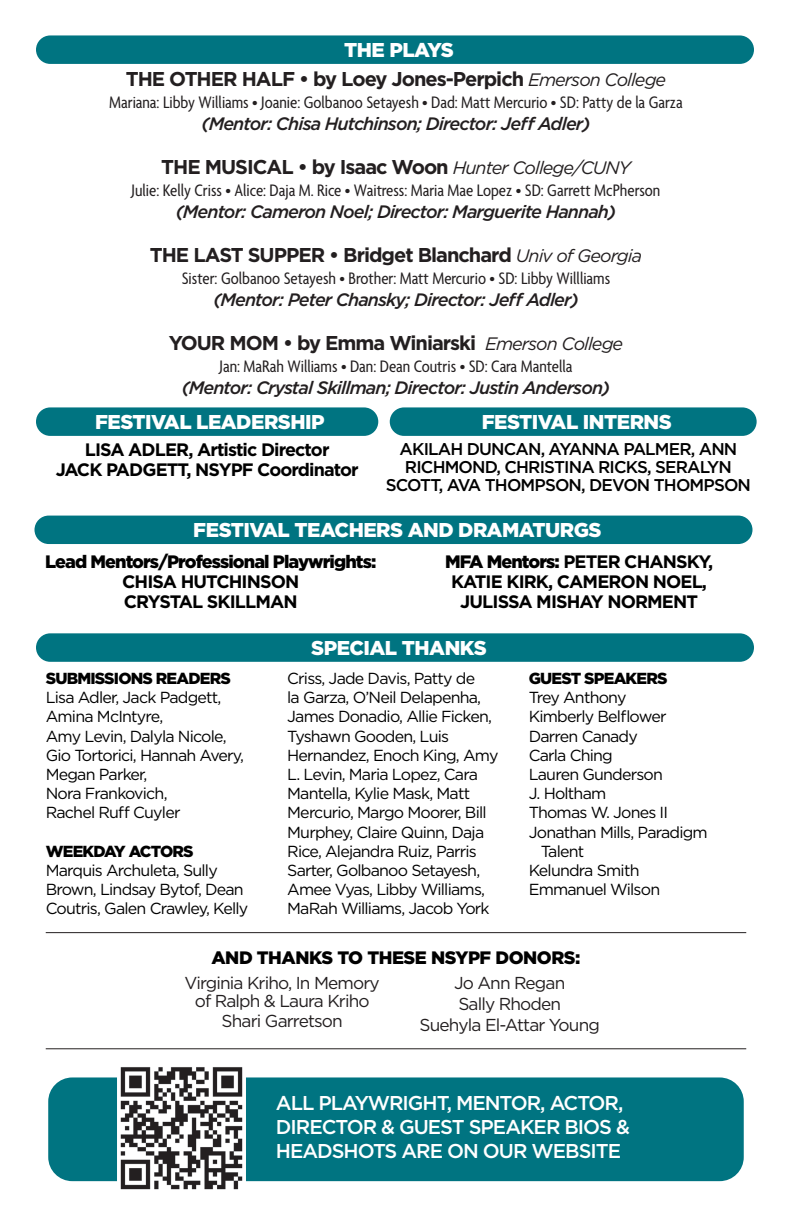
<style>
.page{position:relative;width:792px;height:1224px;background:#fff}
.page>*{position:absolute;margin:0;border:0;box-sizing:border-box;transform-origin:0 0}
.t1{font:700 20px "Gotham";letter-spacing:-.05em;color:#231f20}
.t2{font:900 20px "Gotham";letter-spacing:-.025em;color:#fff}
.t3{font:500 20px "Gotham";letter-spacing:-.05em;color:#fff}
.t4{font:condensed 18px "Agenda";color:#231f20}
.t5{font:italic 500 18px "Gotham";letter-spacing:-.05em;color:#231f20}
.t6{font:700 18px/20px "Gotham";letter-spacing:-.05em;color:#000}
.t7{font:900 18px "Gotham";letter-spacing:-.05em;color:#000}
.t8{font:900 18px "Gotham";letter-spacing:-.025em;color:#000}
.t9{font:17.2px/17.2px "Gotham";letter-spacing:-.05em;color:#231f20;text-align:center}
.t10{font:500 17px/18px "Gotham";letter-spacing:-.05em;color:#000;text-align:center}
.t11{font:16px/19.2px "Gotham";letter-spacing:-.05em;color:#000}
.t12{font:900 16px "Gotham";letter-spacing:-.05em;color:#000}
.s1{font-weight:400;font-style:italic;font-size:18px}
.s2{font-weight:900}
</style>
<div class="page">
<div style="left:36px;top:35px;width:718px;height:29px;background:#007481;border-radius:14px"></div>
<div style="left:48px;top:1077px;width:696px;height:104px;background:#007481;border-radius:24px"></div>
<img style="left:117px;top:1067px;width:129px;height:123px">
<div style="left:36px;top:407px;width:342px;height:29px;background:#007481;border-radius:14px"></div>
<div style="left:35px;top:516px;width:718px;height:28px;background:#007481;border-radius:14px"></div>
<div style="left:390px;top:407px;width:367px;height:29px;background:#007481;border-radius:14px"></div>
<div style="left:36px;top:633px;width:718px;height:29px;background:#007481;border-radius:14px"></div>
<hr style="left:46px;top:932px;width:700px;height:1px;background:#231f20">
<hr style="left:46px;top:1048px;width:700px;height:1px;background:#231f20">
<p class="t2" style="left:344px;top:36px;width:111px">THE PLAYS</p>
<p class="t1" style="left:126px;top:65px;width:542px">THE OTHER HALF • by Loey Jones-Perpich <span class="s1">Emerson College</span></p>
<p class="t4" style="left:109px;top:92px;width:575px">Mariana: Libby Williams • Joanie: Golbanoo Setayesh • Dad: Matt Mercurio • SD: Patty de la Garza</p>
<p class="t5" style="left:202px;top:112px;width:390px">(Mentor: Chisa Hutchinson; Director: Jeff Adler)</p>
<p class="t1" style="left:161px;top:153px;width:471px">THE MUSICAL • by Isaac Woon <span class="s1">Hunter College/CUNY</span></p>
<p class="t4" style="left:132px;top:180px;width:530px">Julie: Kelly Criss • Alice: Daja M. Rice • Waitress: Maria Mae Lopez • SD: Garrett McPherson</p>
<p class="t5" style="left:176px;top:200px;width:442px">(Mentor: Cameron Noel; Director: Marguerite Hannah)</p>
<p class="t1" style="left:150px;top:241px;width:494px">THE LAST SUPPER • Bridget Blanchard <span class="s1">Univ of Georgia</span></p>
<p class="t4" style="left:182px;top:268px;width:430px">Sister: Golbanoo Setayesh • Brother: Matt Mercurio • SD: Libby Willliams</p>
<p class="t5" style="left:213px;top:288px;width:367px">(Mentor: Peter Chansky; Director: Jeff Adler)</p>
<p class="t1" style="left:169px;top:329px;width:456px">YOUR MOM • by Emma Winiarski <span class="s1">Emerson College</span></p>
<p class="t4" style="left:219px;top:356px;width:355px">Jan: MaRah Williams • Dan: Dean Coutris • SD: Cara Mantella</p>
<p class="t5" style="left:182px;top:376px;width:430px">(Mentor: Crystal Skillman; Director: Justin Anderson)</p>
<p class="t2" style="left:95px;top:408px;width:231px">FESTIVAL LEADERSHIP</p>
<p class="t6" style="left:85px;top:439px;width:246px">LISA ADLER, Artistic Director</p>
<p class="t6" style="left:56px;top:459px;width:304px">JACK PADGETT, NSYPF Coordinator</p>
<p class="t2" style="left:482px;top:408px;width:192px">FESTIVAL INTERNS</p>
<p class="t10" style="left:386px;top:440px;width:367px">AKILAH DUNCAN, AYANNA PALMER, ANN<br>RICHMOND, CHRISTINA RICKS, SERALYN<br>SCOTT, AVA THOMPSON, DEVON THOMPSON</p>
<p class="t2" style="left:193px;top:516px;width:410px">FESTIVAL TEACHERS AND DRAMATURGS</p>
<p class="t7" style="left:45px;top:549px;width:333px">Lead Mentors/Professional Playwrights:</p>
<p class="t6" style="left:122px;top:572px;width:179px">CHISA HUTCHINSON<br>CRYSTAL SKILLMAN</p>
<p class="t6" style="left:445px;top:552px;width:270px"><span class="s2">MFA Mentors:</span> PETER CHANSKY,</p>
<p class="t6" style="left:451px;top:572px;width:257px">KATIE KIRK, CAMERON NOEL,</p>
<p class="t6" style="left:460px;top:592px;width:239px">JULISSA MISHAY NORMENT</p>
<p class="t12" style="left:46px;top:667px;width:187px">SUBMISSIONS READERS</p>
<p class="t11" style="left:46px;top:688px;width:177px">Lisa Adler, Jack Padgett,</p>
<p class="t11" style="left:46px;top:707px;width:119px">Amina McIntyre,</p>
<p class="t11" style="left:46px;top:726px;width:182px">Amy Levin, Dalyla Nicole,</p>
<p class="t11" style="left:46px;top:745px;width:200px">Gio Tortorici, Hannah Avery,</p>
<p class="t11" style="left:46px;top:764px;width:103px">Megan Parker,</p>
<p class="t11" style="left:46px;top:784px;width:123px">Nora Frankovich,</p>
<p class="t11" style="left:46px;top:803px;width:136px">Rachel Ruff Cuyler</p>
<p class="t12" style="left:46px;top:840px;width:149px">WEEKDAY ACTORS</p>
<p class="t11" style="left:46px;top:860px;width:204px">Marquis Archuleta, Sully<br>Brown, Lindsay Bytof, Dean<br>Coutris, Galen Crawley, Kelly</p>
<p class="t2" style="left:311px;top:634px;width:177px">SPECIAL THANKS</p>
<p class="t11" style="left:287px;top:668px;width:213px">Criss, Jade Davis, Patty de<br>la Garza, O’Neil Delapenha,<br>James Donadio, Allie Ficken,<br>Tyshawn Gooden, Luis<br>Hernandez, Enoch King, Amy<br>L. Levin, Maria Lopez, Cara<br>Mantella, Kylie Mask, Matt<br>Mercurio, Margo Moorer, Bill<br>Murphey, Claire Quinn, Daja<br>Rice, Alejandra Ruiz, Parris<br>Sarter, Golbanoo Setayesh,<br>Amee Vyas, Libby Williams,<br>MaRah Williams, Jacob York</p>
<p class="t12" style="left:529px;top:667px;width:140px">GUEST SPEAKERS</p>
<p class="t11" style="left:529px;top:688px;width:99px">Trey Anthony</p>
<p class="t11" style="left:529px;top:707px;width:139px">Kimberly Belflower</p>
<p class="t11" style="left:529px;top:726px;width:111px">Darren Canady</p>
<p class="t11" style="left:529px;top:745px;width:86px">Carla Ching</p>
<p class="t11" style="left:529px;top:764px;width:136px">Lauren Gunderson</p>
<p class="t11" style="left:529px;top:784px;width:79px">J. Holtham</p>
<p class="t11" style="left:529px;top:803px;width:141px">Thomas W. Jones II</p>
<p class="t11" style="left:529px;top:822px;width:181px">Jonathan Mills, Paradigm</p>
<p class="t11" style="left:541px;top:841px;width:45px">Talent</p>
<p class="t11" style="left:529px;top:860px;width:112px">Kelundra Smith</p>
<p class="t11" style="left:529px;top:880px;width:133px">Emmanuel Wilson</p>
<p class="t8" style="left:211px;top:945px;width:371px">AND THANKS TO THESE NSYPF DONORS:</p>
<p class="t9" style="left:185px;top:974px;width:197px">Virginia Kriho, In Memory of Ralph &amp; Laura Kriho</p>
<p class="t9" style="left:222px;top:1012px;width:123px">Shari Garretson</p>
<p class="t9" style="left:454px;top:974px;width:113px">Jo Ann Regan</p>
<p class="t9" style="left:458px;top:995px;width:104px">Sally Rhoden</p>
<p class="t9" style="left:420px;top:1016px;width:182px">Suehyla El-Attar Young</p>
<p class="t3" style="left:276px;top:1090px;width:349px">ALL PLAYWRIGHT, MENTOR, ACTOR,</p>
<p class="t3" style="left:276px;top:1114px;width:355px">DIRECTOR &amp; GUEST SPEAKER BIOS &amp;</p>
<p class="t3" style="left:276px;top:1138px;width:347px">HEADSHOTS ARE ON OUR WEBSITE</p>
</div>
